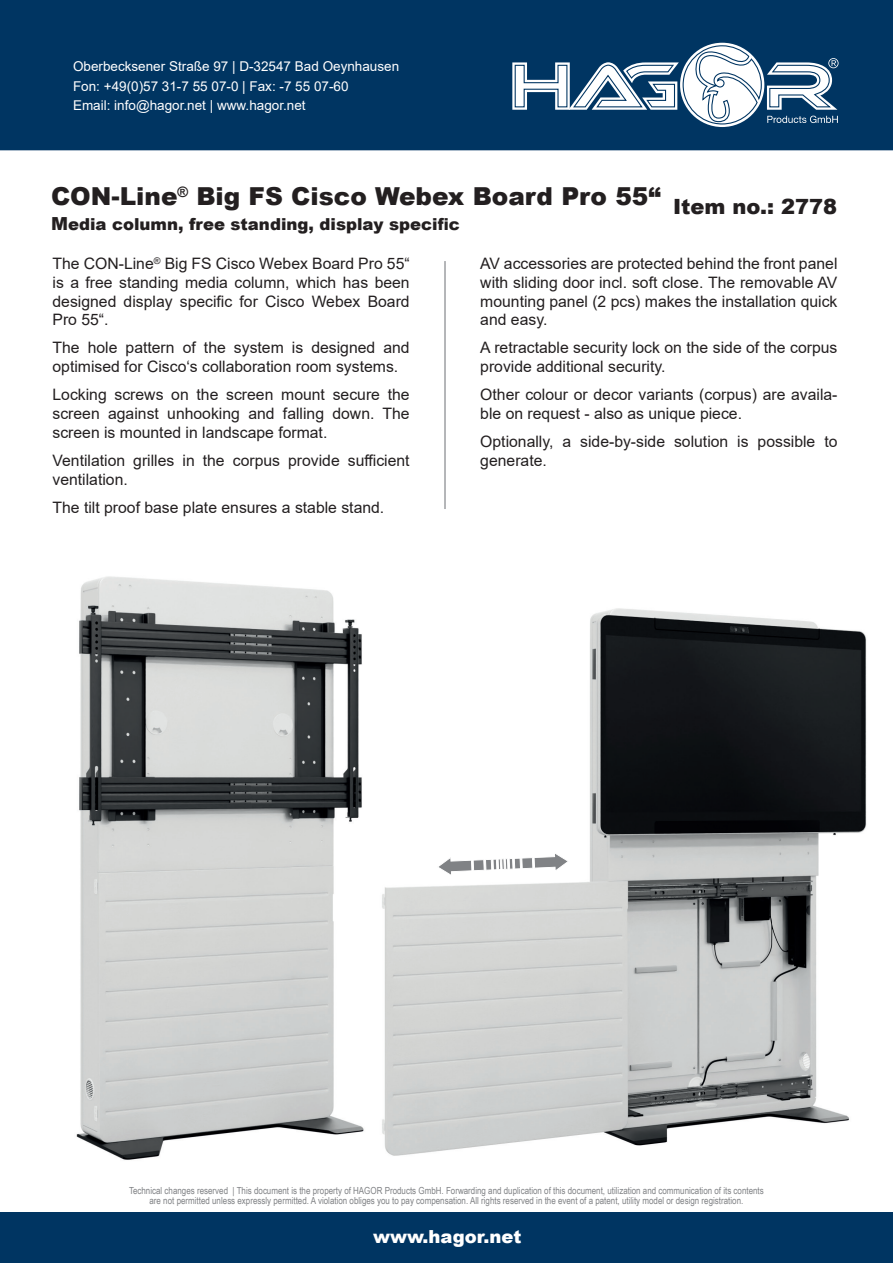
<style>
.page{position:relative;width:893px;height:1263px;background:#fff}
.page>*{position:absolute;margin:0;border:0;box-sizing:border-box;transform-origin:0 0}
.t1{font:900 24.75px "Arial";color:#231f20}
.t2{font:900 21px "Arial";color:#231f20}
.t3{font:900 18px "Arial";color:#fff}
.t4{font:900 16.5px "Arial";color:#231f20}
.t5{font:15.75px/18.9px "Arial";color:#231f20}
.t6{font:13.5px/19.5px "Arial";color:#fff}
.t7{font:9.75px/10.5px "Arial Narrow";color:#808285;text-align:center}
.s1{font-size:18px}
</style>
<div class="page">
<img style="left:76px;top:576px;width:288px;height:584px">
<hr style="left:444px;top:261px;width:2px;height:248px;background:#9d9fa2">
<img style="left:382px;top:608px;width:485px;height:548px">
<svg style="left:437px;top:852px;width:132px;height:24px"></svg>
<div style="left:0;top:1213px;width:893px;height:50px;background:#003562"></div>
<div style="left:0;top:0;width:893px;height:150px;background:#003562"></div>
<svg style="left:502px;top:39px;width:358px;height:93px"></svg>
<p class="t6" style="left:73px;top:57px;width:328px">Oberbecksener Straße 97 | D-32547 Bad Oeynhausen<br>Fon: +49(0)57 31-7 55 07-0 | Fax: -7 55 07-60<br>Email: info@hagor.net | www.hagor.net</p>
<h1 class="t1" style="left:51px;top:178px;width:611px">CON-Line<sup>®</sup> Big FS Cisco Webex Board Pro 55“</h1>
<p class="t4" style="left:51px;top:212px;width:410px"><span class="s1">M</span>edia column, free standing, display specific</p>
<h2 class="t2" style="left:673px;top:191px;width:166px">Item no.: 2778</h2>
<p class="t5" style="left:53px;top:254px;width:359px;text-align:justify">The CON-Line<sup>®</sup> Big FS Cisco Webex Board Pro 55“ is a free standing media column, which has been designed display specific for Cisco Webex Board Pro 55“.</p>
<p class="t5" style="left:53px;top:338px;width:359px">The hole pattern of the system is designed and optimised for Cisco‘s collaboration room systems.</p>
<p class="t5" style="left:53px;top:385px;width:359px;text-align:justify">Locking screws on the screen mount secure the screen against unhooking and falling down. The screen is mounted in landscape format.</p>
<p class="t5" style="left:53px;top:451px;width:359px">Ventilation grilles in the corpus provide sufficient ventilation.</p>
<p class="t5" style="left:53px;top:498px;width:333px">The tilt proof base plate ensures a stable stand.</p>
<p class="t5" style="left:480px;top:254px;width:359px;text-align:justify">AV accessories are protected behind the front panel with sliding door incl. soft close. The removable AV mounting panel (2 pcs) makes the installation quick and easy.</p>
<p class="t5" style="left:480px;top:338px;width:359px">A retractable security lock on the side of the corpus provide additional security.</p>
<p class="t5" style="left:480px;top:385px;width:359px">Other colour or decor variants (corpus) are availa&shy;ble on request - also as unique piece.</p>
<p class="t5" style="left:480px;top:432px;width:359px">Optionally, a side-by-side solution is possible to generate.</p>
<p class="t7" style="left:129px;top:1184px;width:636px">Technical changes reserved | This document is the property of HAGOR Products GmbH. Forwarding and duplication of this document, utilization and communication of its contents are not permitted unless expressly permitted. A violation obliges you to pay compensation. All rights reserved in the event of a patent, utility model or design registration.</p>
<p class="t3" style="left:373px;top:1223px;width:150px">www.hagor.net</p>
</div>
